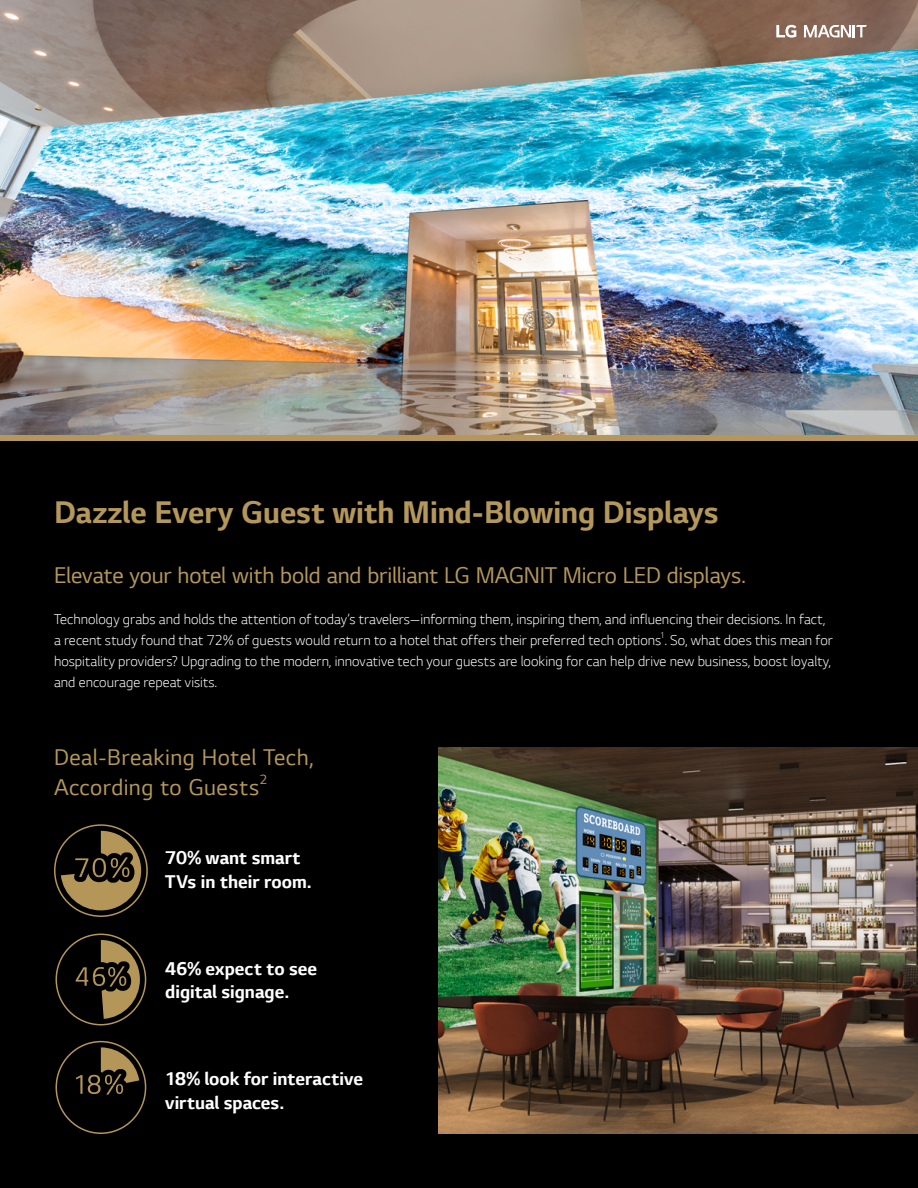
<style>
.page{position:relative;width:918px;height:1188px;background:#000}
.page>*{position:absolute;margin:0;border:0;box-sizing:border-box;transform-origin:0 0}
.t1{font:700 33px "LG Smart";letter-spacing:-.005em;color:#b4975a}
.t2{font:24px "LG Smart";color:#b4975a}
.t3{font:24px/30px "LG Smart";letter-spacing:.02em;color:#b4975a}
.t4{font:700 19.5px/23.4px "LG Smart";color:#fff}
.t5{font:300 15px/21px "LG Smart";letter-spacing:.005em;color:#fff}
.t6{font:13.95px "LG Smart";color:#b4975a}
.t7{font:300 8.7px "LG Smart";color:#fff}
</style>
<div class="page">
<img style="left:0;top:0;width:918px;height:435px">
<div style="left:0;top:435px;width:918px;height:5px;background:#b4975a"></div>
<svg style="left:776px;top:25px;width:20px;height:13px"></svg>
<svg style="left:804px;top:25px;width:63px;height:12px"></svg>
<div style="left:54px;top:824px;width:94px;height:93px;border:2px solid #b59659;border-radius:50%"></div>
<svg style="left:61px;top:831px;width:80px;height:79px"></svg>
<div style="left:55px;top:934px;width:91px;height:91px;border:2px solid #b59659;border-radius:50%"></div>
<svg style="left:76px;top:940px;width:64px;height:79px"></svg>
<div style="left:55px;top:1041px;width:91px;height:93px;border:2px solid #b59659;border-radius:50%"></div>
<svg style="left:76px;top:1047px;width:63px;height:48px"></svg>
<img style="left:439px;top:748px;width:479px;height:386px">
<h1 class="t1" style="left:54px;top:490px;width:666px">Dazzle Every Guest with Mind-Blowing Displays</h1>
<h2 class="t2" style="left:54px;top:559px;width:693px">Elevate your hotel with bold and brilliant LG MAGNIT Micro LED displays.</h2>
<p class="t5" style="left:54px;top:608px;width:780px">Technology grabs and holds the attention of today’s travelers—informing them, inspiring them, and influencing their decisions. In fact, a recent study found that 72% of guests would return to a hotel that offers their preferred tech options . So, what does this mean for</p>
<p class="t7" style="left:660px;top:630px;width:6px">1</p>
<p class="t5" style="left:54px;top:650px;width:778px">hospitality providers? Upgrading to the modern, innovative tech your guests are looking for can help drive new business, boost loyalty, and encourage repeat visits.</p>
<h2 class="t3" style="left:54px;top:741px;width:261px">Deal-Breaking Hotel Tech,<br>According to Guests</h2>
<p class="t6" style="left:259px;top:770px;width:9px">2</p>
<h3 class="t4" style="left:165px;top:846px;width:148px">70% want smart<br>TVs in their room.</h3>
<h3 class="t4" style="left:165px;top:956px;width:154px">46% expect to see digital signage.</h3>
<h3 class="t4" style="left:165px;top:1067px;width:199px">18% look for interactive virtual spaces.</h3>
</div>
